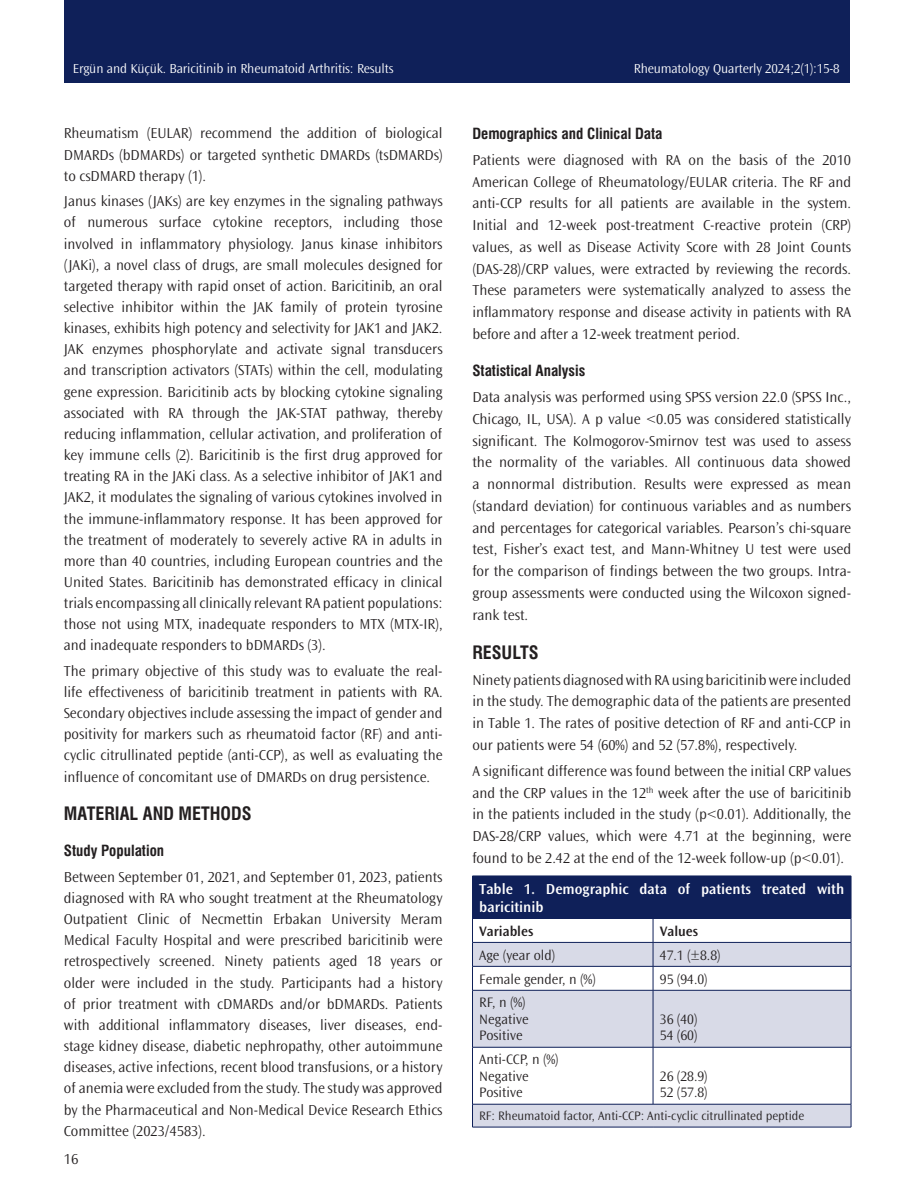
<style>
.page{position:relative;width:915px;height:1191px;background:#fff}
.page>*{position:absolute;margin:0;border:0;box-sizing:border-box;transform-origin:0 0}
.ANA_BASLIKLAR{font:18px "Swiss Condensed Bold Tr";color:#231f20}
.YAZI{font:300 15px/21.1px "Ocean Sans Std";color:#231f20;text-align:justify}
.BOLD{font:15px "Swiss Condensed Bold Tr";color:#231f20}
.TABLO-BASLIK{font:600 15px/18px "Ocean Sans Std";color:#fff}
.TABLO-YAZI{font:300 14.25px "Ocean Sans Std";color:#231f20}
.TABLO-ARA{font:600 14.25px "Ocean Sans Std";color:#231f20}
.t1{font:300 13.5px "Ocean Sans Std";letter-spacing:-.01em;color:#fff}
.TABLO-ALTI{font:300 12.75px "Ocean Sans Std";color:#231f20}
</style>
<div class="page">
<div style="left:64px;top:0;width:785px;height:83px;background:#0f2059"></div>
<div style="left:472px;top:876px;width:378px;height:42px;background:#0f2059"></div>
<div style="left:472px;top:1104px;width:378px;height:23px;background:#d8dae7"></div>
<hr style="left:652px;top:1047px;width:1px;height:57px;background:#0f2059">
<hr style="left:472px;top:1047px;width:1px;height:57px;background:#0f2059">
<hr style="left:850px;top:1047px;width:1px;height:57px;background:#0f2059">
<hr style="left:472px;top:875px;width:180px;height:1px;background:#0f2059">
<hr style="left:652px;top:875px;width:198px;height:1px;background:#0f2059">
<hr style="left:850px;top:876px;width:1px;height:42px;background:#0f2059">
<svg style="left:472px;top:918px;width:379px;height:129px"></svg>
<hr style="left:472px;top:966px;width:180px;height:1px;background:#0f2059">
<hr style="left:652px;top:966px;width:198px;height:1px;background:#0f2059">
<hr style="left:472px;top:990px;width:180px;height:1px;background:#0f2059">
<hr style="left:472px;top:990px;width:1px;height:57px;background:#0f2059">
<hr style="left:652px;top:990px;width:198px;height:1px;background:#0f2059">
<hr style="left:850px;top:990px;width:1px;height:57px;background:#0f2059">
<hr style="left:472px;top:1047px;width:180px;height:1px;background:#0f2059">
<hr style="left:652px;top:1047px;width:198px;height:1px;background:#0f2059">
<hr style="left:472px;top:1104px;width:180px;height:1px;background:#0f2059">
<svg style="left:472px;top:1104px;width:1px;height:22px"></svg>
<hr style="left:652px;top:1104px;width:198px;height:1px;background:#0f2059">
<svg style="left:850px;top:1104px;width:1px;height:23px"></svg>
<hr style="left:472px;top:1126px;width:180px;height:1px;background:#0f2059">
<hr style="left:652px;top:1126px;width:198px;height:1px;background:#0f2059">
<p class="t1" style="left:73px;top:61px;width:322px">Ergün and Küçük. Baricitinib in Rheumatoid Arthritis: Results</p>
<p class="t1" style="left:633px;top:61px;width:207px">Rheumatology Quarterly 2024;2(1):15-8</p>
<p class="YAZI" style="left:64px;top:123px;width:380px">Rheumatism (EULAR) recommend the addition of biological DMARDs (bDMARDs) or targeted synthetic DMARDs (tsDMARDs) to csDMARD therapy (1).</p>
<p class="YAZI" style="left:64px;top:191px;width:380px">Janus kinases (JAKs) are key enzymes in the signaling pathways of numerous surface cytokine receptors, including those involved in inflammatory physiology. Janus kinase inhibitors (JAKi), a novel class of drugs, are small molecules designed for targeted therapy with rapid onset of action. Baricitinib, an oral selective inhibitor within the JAK family of protein tyrosine kinases, exhibits high potency and selectivity for JAK1 and JAK2.<br>JAK enzymes phosphorylate and activate signal transducers and transcription activators (STATs) within the cell, modulating gene expression. Baricitinib acts by blocking cytokine signaling associated with RA through the JAK-STAT pathway, thereby reducing inflammation, cellular activation, and proliferation of key immune cells (2). Baricitinib is the first drug approved for treating RA in the JAKi class. As a selective inhibitor of JAK1 and JAK2, it modulates the signaling of various cytokines involved in the immune-inflammatory response. It has been approved for the treatment of moderately to severely active RA in adults in more than 40 countries, including European countries and the United States. Baricitinib has demonstrated efficacy in clinical trials encompassing all clinically relevant RA patient populations: those not using MTX, inadequate responders to MTX (MTX-IR), and inadequate responders to bDMARDs (3).</p>
<p class="YAZI" style="left:64px;top:660px;width:380px">The primary objective of this study was to evaluate the real&shy;life effectiveness of baricitinib treatment in patients with RA.<br>Secondary objectives include assessing the impact of gender and positivity for markers such as rheumatoid factor (RF) and anti&shy;cyclic citrullinated peptide (anti-CCP), as well as evaluating the influence of concomitant use of DMARDs on drug persistence.</p>
<p class="ANA_BASLIKLAR" style="left:64px;top:802px;width:189px">MATERIAL AND METHODS</p>
<p class="BOLD" style="left:64px;top:842px;width:102px">Study Population</p>
<p class="YAZI" style="left:64px;top:866px;width:380px">Between September 01, 2021, and September 01, 2023, patients diagnosed with RA who sought treatment at the Rheumatology Outpatient Clinic of Necmettin Erbakan University Meram Medical Faculty Hospital and were prescribed baricitinib were retrospectively screened. Ninety patients aged 18 years or older were included in the study. Participants had a history of prior treatment with cDMARDs and/or bDMARDs. Patients with additional inflammatory diseases, liver diseases, end&shy;stage kidney disease, diabetic nephropathy, other autoimmune diseases, active infections, recent blood transfusions, or a history of anemia were excluded from the study. The study was approved by the Pharmaceutical and Non-Medical Device Research Ethics Committee (2023/4583).</p>
<p class="YAZI" style="left:64px;top:1148px;width:16px">16</p>
<p class="BOLD" style="left:472px;top:124px;width:192px">Demographics and Clinical Data</p>
<p class="YAZI" style="left:472px;top:149px;width:380px;line-height:21.8px">Patients were diagnosed with RA on the basis of the 2010<br>American College of Rheumatology/EULAR criteria. The RF and anti-CCP results for all patients are available in the system.<br>Initial and 12-week post-treatment C-reactive protein (CRP) values, as well as Disease Activity Score with 28 Joint Counts (DAS-28)/CRP values, were extracted by reviewing the records.<br>These parameters were systematically analyzed to assess the inflammatory response and disease activity in patients with RA before and after a 12-week treatment period.</p>
<p class="BOLD" style="left:472px;top:362px;width:114px">Statistical Analysis</p>
<p class="YAZI" style="left:472px;top:386px;width:380px;line-height:21.8px">Data analysis was performed using SPSS version 22.0 (SPSS Inc., Chicago, IL, USA). A p value &lt;0.05 was considered statistically significant. The Kolmogorov-Smirnov test was used to assess the normality of the variables. All continuous data showed a nonnormal distribution. Results were expressed as mean (standard deviation) for continuous variables and as numbers and percentages for categorical variables. Pearson’s chi-square test, Fisher’s exact test, and Mann-Whitney U test were used for the comparison of findings between the two groups. Intra&shy;group assessments were conducted using the Wilcoxon signed&shy;rank test.</p>
<p class="ANA_BASLIKLAR" style="left:472px;top:641px;width:68px">RESULTS</p>
<p class="YAZI" style="left:472px;top:669px;width:380px;line-height:21.8px">Ninety patients diagnosed with RA using baricitinib were included in the study. The demographic data of the patients are presented in Table 1. The rates of positive detection of RF and anti-CCP in our patients were 54 (60%) and 52 (57.8%), respectively.</p>
<p class="YAZI" style="left:472px;top:760px;width:380px;line-height:21.8px">A significant difference was found between the initial CRP values and the CRP values in the 12<sup>th</sup> week after the use of baricitinib in the patients included in the study (p&lt;0.01). Additionally, the DAS-28/CRP values, which were 4.71 at the beginning, were found to be 2.42 at the end of the 12-week follow-up (p&lt;0.01).</p>
<p class="TABLO-BASLIK" style="left:479px;top:880px;width:366px">Table 1. Demographic data of patients treated with baricitinib</p>
<p class="TABLO-ARA" style="left:479px;top:923px;width:55px">Variables</p>
<p class="TABLO-ARA" style="left:659px;top:923px;width:40px">Values</p>
<p class="TABLO-YAZI" style="left:479px;top:947px;width:77px">Age (year old)</p>
<p class="TABLO-YAZI" style="left:659px;top:947px;width:62px">47.1 (±8.8)</p>
<p class="TABLO-YAZI" style="left:479px;top:971px;width:118px">Female gender, n (%)</p>
<p class="TABLO-YAZI" style="left:659px;top:971px;width:49px">95 (94.0)</p>
<p class="TABLO-YAZI" style="left:479px;top:995px;width:48px">RF, n (%)</p>
<p class="TABLO-YAZI" style="left:479px;top:1011px;width:51px">Negative</p>
<p class="TABLO-YAZI" style="left:479px;top:1028px;width:45px">Positive</p>
<p class="TABLO-YAZI" style="left:659px;top:1011px;width:39px">36 (40)</p>
<p class="TABLO-YAZI" style="left:659px;top:1028px;width:39px">54 (60)</p>
<p class="TABLO-YAZI" style="left:479px;top:1051px;width:81px">Anti-CCP, n (%)</p>
<p class="TABLO-YAZI" style="left:479px;top:1068px;width:51px">Negative</p>
<p class="TABLO-YAZI" style="left:479px;top:1084px;width:45px">Positive</p>
<p class="TABLO-YAZI" style="left:659px;top:1068px;width:49px">26 (28.9)</p>
<p class="TABLO-YAZI" style="left:659px;top:1084px;width:49px">52 (57.8)</p>
<p class="TABLO-ALTI" style="left:479px;top:1109px;width:326px">RF: Rheumatoid factor, Anti-CCP: Anti-cyclic citrullinated peptide</p>
</div>
